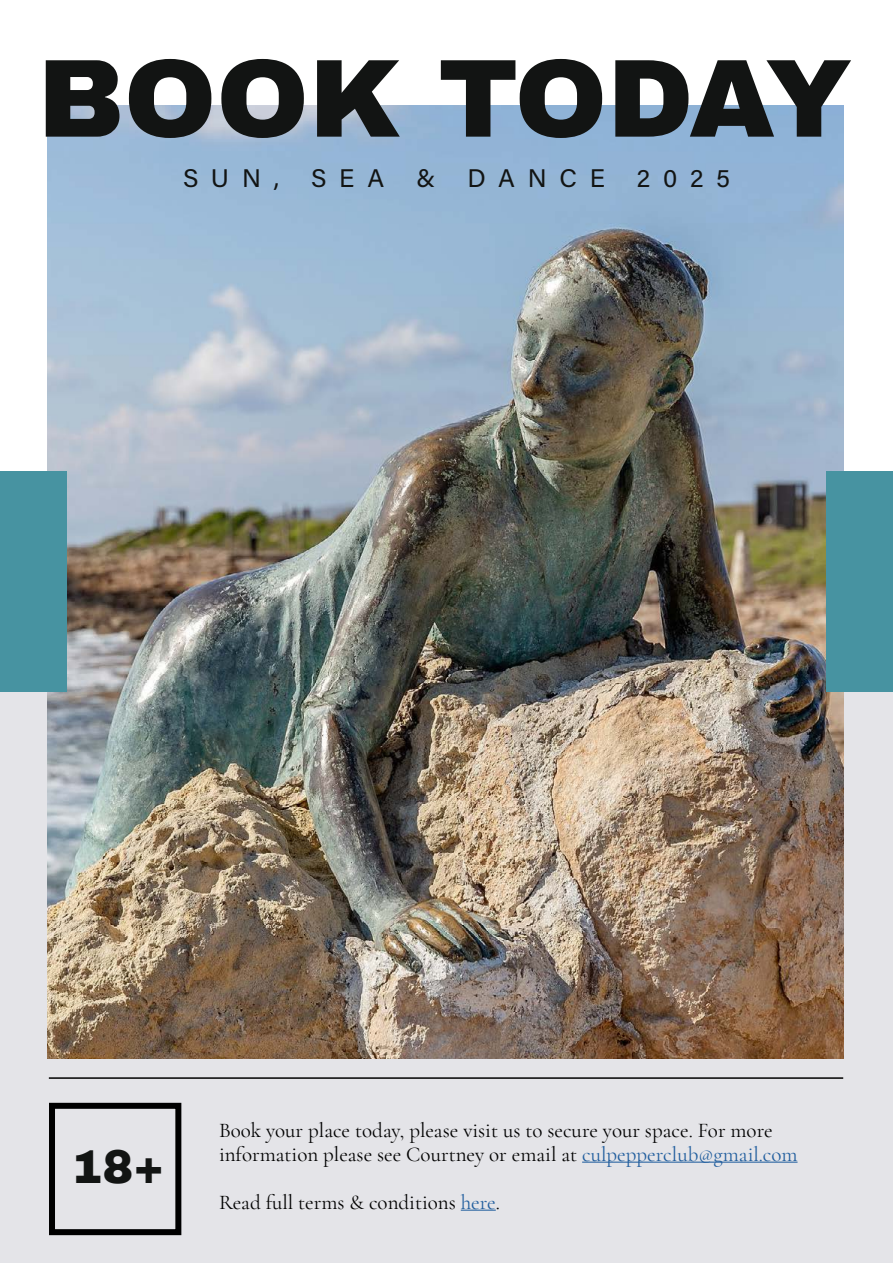
<style>
.page{position:relative;width:893px;height:1263px;background:#fff}
.page>*{position:absolute;margin:0;border:0;box-sizing:border-box;transform-origin:0 0}
.t1{font:900 111px "Archivo";color:#121413}
.t2{font:900 46.5px "Archivo";color:#121413}
.t3{font:25.5px "Acumin Pro";letter-spacing:.5em;color:#121413}
.t4{font:21px/24px "Cormorant Garamond";color:#000}
.s1{color:#215e9e}
</style>
<div class="page">
<div style="left:0;top:631px;width:893px;height:632px;background:#e4e4e8"></div>
<img style="left:47px;top:106px;width:796px;height:952px">
<div style="left:0;top:472px;width:66px;height:220px;background:#4793a1"></div>
<div style="left:827px;top:472px;width:66px;height:220px;background:#4793a1"></div>
<div style="left:49px;top:1103px;width:132px;height:132px;border:6px solid #000"></div>
<hr style="left:49px;top:1077px;width:794px;height:2px;background:#000">
<hr style="left:582px;top:1161px;width:215px;height:2px;background:#215e9e">
<hr style="left:461px;top:1209px;width:35px;height:2px;background:#215e9e">
<h1 class="t1" style="left:38px;top:30px;width:816px">BOOK TODAY</h1>
<p class="t3" style="left:183px;top:160px;width:97px">SUN,</p>
<p class="t3" style="left:311px;top:160px;width:75px">SEA</p>
<p class="t3" style="left:416px;top:160px;width:20px">&amp;</p>
<p class="t3" style="left:467px;top:160px;width:139px">DANCE</p>
<p class="t3" style="left:637px;top:160px;width:95px">2025</p>
<h2 class="t2" style="left:72px;top:1138px;width:94px">18+</h2>
<p class="t4" style="left:219px;top:1118px;width:580px">Book your place today, please visit us to secure your space. For more information please see Courtney or email at <span class="s1">culpepperclub@gmail.com</span></p>
<p class="t4" style="left:219px;top:1190px;width:282px">Read full terms &amp; conditions <span class="s1">here</span>.</p>
</div>
